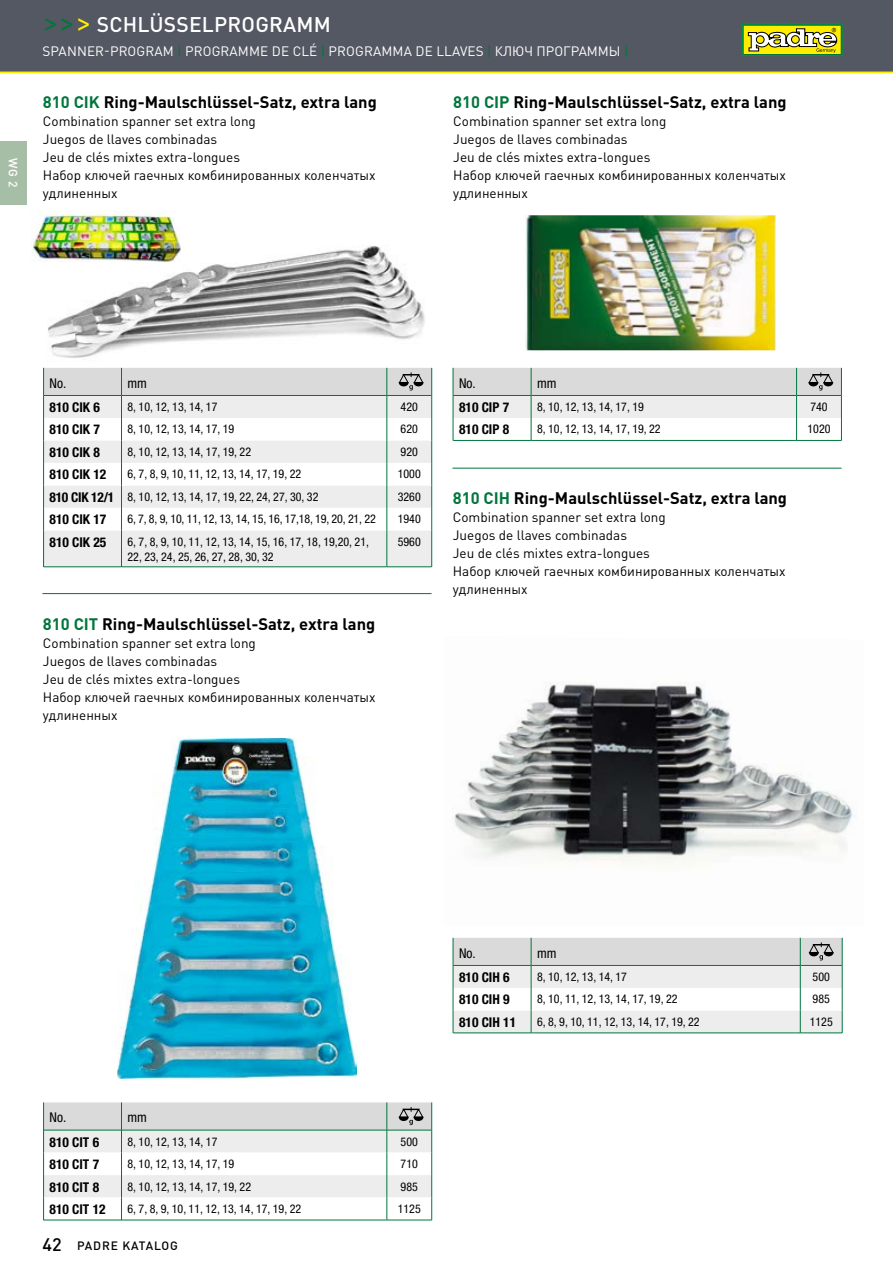
<style>
.page{position:relative;width:893px;height:1263px;background:#fff}
.page>*{position:absolute;margin:0;border:0;box-sizing:border-box;transform-origin:0 0}
.t1{font:500 21px "DIN Pro";letter-spacing:.01em;color:#fff}
.t2{font:700 16.5px "DIN Pro";color:#000}
.t3{font:13.5px/18px "DIN Pro";color:#000}
.t4{font:700 condensed 13.5px "Helvetica Neue";color:#000}
.t5{font:13.5px "DIN Pro";letter-spacing:.01em;color:#fff}
.t6{font:condensed 13.5px "Helvetica Neue";color:#000}
.t7{font:condensed 12px/15px "Helvetica Neue";color:#000}
.t8{font:500 12px "DIN Pro";letter-spacing:.07em;color:#000}
.t9{font:500 12px "DIN Pro";color:#fff}
.s1{font-weight:400;font-size:31.5px;color:#00763c}
.s2{font-weight:400;font-size:31.5px;color:#ffed00}
.s3{color:#00763c}
.s4{font-weight:700;font-size:13.5px}
.s5{font-size:18px}
</style>
<div class="page">
<div style="left:0;top:0;width:893px;height:73px;background:#545863"></div>
<div style="left:742px;top:24px;width:100px;height:31px;border:1px solid #009641"></div>
<div style="left:744px;top:26px;width:96px;height:27px;background:#ffed00"></div>
<svg style="left:748px;top:28px;width:89px;height:25px"></svg>
<div style="left:0;top:141px;width:27px;height:64px;background:#a7bea6"></div>
<hr style="left:43px;top:593px;width:389px;height:1px;background:#00763c">
<hr style="left:452px;top:468px;width:389px;height:1px;background:#00763c">
<svg style="left:453px;top:368px;width:389px;height:73px"></svg>
<hr style="left:453px;top:1033px;width:78px;height:1px;background:#00763c">
<hr style="left:531px;top:1033px;width:269px;height:1px;background:#00763c">
<hr style="left:800px;top:1033px;width:42px;height:1px;background:#00763c">
<svg style="left:453px;top:938px;width:390px;height:95px"></svg>
<img style="left:46px;top:233px;width:379px;height:125px">
<div style="left:44px;top:530px;width:387px;height:36px;background:#ededed"></div>
<hr style="left:43px;top:530px;width:1px;height:37px;background:#00763c">
<hr style="left:121px;top:530px;width:1px;height:37px;background:#00763c">
<hr style="left:387px;top:530px;width:1px;height:37px;background:#00763c">
<hr style="left:431px;top:530px;width:1px;height:37px;background:#00763c">
<hr style="left:44px;top:566px;width:77px;height:1px;background:#00763c">
<hr style="left:122px;top:566px;width:265px;height:1px;background:#00763c">
<hr style="left:387px;top:566px;width:45px;height:1px;background:#00763c">
<svg style="left:43px;top:368px;width:389px;height:162px"></svg>
<hr style="left:44px;top:1220px;width:77px;height:1px;background:#00763c">
<hr style="left:122px;top:1220px;width:265px;height:1px;background:#00763c">
<hr style="left:387px;top:1220px;width:45px;height:1px;background:#00763c">
<svg style="left:43px;top:1102px;width:389px;height:118px"></svg>
<img style="left:117px;top:738px;width:240px;height:341px">
<img style="left:525px;top:215px;width:251px;height:135px">
<img style="left:453px;top:683px;width:403px;height:180px">
<img style="left:32px;top:211px;width:148px;height:50px">
<p class="t9" style="left:21px;top:158px;width:31px;rotate:90deg">WG 2</p>
<h1 class="t1" style="left:43px;top:10px;width:290px"><span class="s1">&gt;&gt;</span><span class="s2">&gt;</span> SCHLÜSSELPROGRAMM</h1>
<p class="t5" style="left:43px;top:41px;width:587px">SPANNER-PROGRAM <span class="s3">|</span> PROGRAMME DE CLÉ <span class="s3">|</span> PROGRAMMA DE LLAVES <span class="s3">|</span> КЛЮЧ ПРОГРАММЫ <span class="s3">|</span></p>
<p class="t2" style="left:43px;top:91px;width:335px"><span class="s3">810 CIK</span> Ring-Maulschlüssel-Satz, extra lang</p>
<p class="t3" style="left:43px;top:112px;width:334px">Combination spanner set extra long<br>Juegos de llaves combinadas<br>Jeu de clés mixtes extra-longues<br>Набор ключей гаечных комбинированных коленчатых удлиненных</p>
<p class="t2" style="left:453px;top:91px;width:335px"><span class="s3">810 CIP</span> Ring-Maulschlüssel-Satz, extra lang</p>
<p class="t3" style="left:453px;top:112px;width:334px">Combination spanner set extra long<br>Juegos de llaves combinadas<br>Jeu de clés mixtes extra-longues<br>Набор ключей гаечных комбинированных коленчатых удлиненных</p>
<p class="t6" style="left:50px;top:375px;width:18px">No.</p>
<p class="t6" style="left:128px;top:375px;width:21px">mm</p>
<p class="t4" style="left:50px;top:399px;width:52px">810 CIK 6</p>
<p class="t7" style="left:128px;top:399px;width:91px">8, 10, 12, 13, 14, 17</p>
<p class="t7" style="left:401px;top:399px;width:19px">420</p>
<p class="t4" style="left:50px;top:421px;width:52px">810 CIK 7</p>
<p class="t7" style="left:128px;top:422px;width:108px">8, 10, 12, 13, 14, 17, 19</p>
<p class="t7" style="left:401px;top:422px;width:19px">620</p>
<p class="t4" style="left:50px;top:444px;width:52px">810 CIK 8</p>
<p class="t7" style="left:128px;top:444px;width:125px">8, 10, 12, 13, 14, 17, 19, 22</p>
<p class="t7" style="left:401px;top:444px;width:19px">920</p>
<p class="t4" style="left:50px;top:466px;width:58px">810 CIK 12</p>
<p class="t7" style="left:128px;top:466px;width:175px">6, 7, 8, 9, 10, 11, 12, 13, 14, 17, 19, 22</p>
<p class="t7" style="left:398px;top:466px;width:25px">1000</p>
<p class="t7" style="left:50px;top:489px;width:270px"><span class="s4">810 CIK 12/1</span> 8, 10, 12, 13, 14, 17, 19, 22, 24, 27, 30, 32</p>
<p class="t7" style="left:398px;top:489px;width:25px">3260</p>
<p class="t4" style="left:50px;top:511px;width:58px">810 CIK 17</p>
<p class="t7" style="left:128px;top:511px;width:250px">6, 7, 8, 9, 10, 11, 12, 13, 14, 15, 16, 17,18, 19, 20, 21, 22</p>
<p class="t7" style="left:398px;top:511px;width:25px">1940</p>
<p class="t4" style="left:50px;top:534px;width:58px">810 CIK 25</p>
<p class="t7" style="left:128px;top:534px;width:243px">6, 7, 8, 9, 10, 11, 12, 13, 14, 15, 16, 17, 18, 19,20, 21,<br>22, 23, 24, 25, 26, 27, 28, 30, 32</p>
<p class="t7" style="left:398px;top:534px;width:25px">5960</p>
<p class="t2" style="left:43px;top:613px;width:334px"><span class="s3">810 CIT</span> Ring-Maulschlüssel-Satz, extra lang</p>
<p class="t3" style="left:43px;top:634px;width:334px">Combination spanner set extra long<br>Juegos de llaves combinadas<br>Jeu de clés mixtes extra-longues<br>Набор ключей гаечных комбинированных коленчатых удлиненных</p>
<p class="t6" style="left:459px;top:375px;width:18px">No.</p>
<p class="t6" style="left:537px;top:375px;width:21px">mm</p>
<p class="t4" style="left:459px;top:399px;width:52px">810 CIP 7</p>
<p class="t7" style="left:537px;top:399px;width:108px">8, 10, 12, 13, 14, 17, 19</p>
<p class="t7" style="left:810px;top:399px;width:19px">740</p>
<p class="t4" style="left:459px;top:421px;width:52px">810 CIP 8</p>
<p class="t7" style="left:537px;top:422px;width:125px">8, 10, 12, 13, 14, 17, 19, 22</p>
<p class="t7" style="left:807px;top:422px;width:25px">1020</p>
<p class="t2" style="left:453px;top:487px;width:336px"><span class="s3">810 CIH</span> Ring-Maulschlüssel-Satz, extra lang</p>
<p class="t3" style="left:453px;top:508px;width:334px">Combination spanner set extra long<br>Juegos de llaves combinadas<br>Jeu de clés mixtes extra-longues<br>Набор ключей гаечных комбинированных коленчатых удлиненных</p>
<p class="t6" style="left:50px;top:1110px;width:18px">No.</p>
<p class="t6" style="left:128px;top:1110px;width:21px">mm</p>
<p class="t4" style="left:50px;top:1133px;width:51px">810 CIT 6</p>
<p class="t7" style="left:128px;top:1134px;width:91px">8, 10, 12, 13, 14, 17</p>
<p class="t7" style="left:401px;top:1134px;width:19px">500</p>
<p class="t4" style="left:50px;top:1156px;width:51px">810 CIT 7</p>
<p class="t7" style="left:128px;top:1156px;width:108px">8, 10, 12, 13, 14, 17, 19</p>
<p class="t7" style="left:401px;top:1156px;width:19px">710</p>
<p class="t4" style="left:50px;top:1178px;width:51px">810 CIT 8</p>
<p class="t7" style="left:128px;top:1179px;width:125px">8, 10, 12, 13, 14, 17, 19, 22</p>
<p class="t7" style="left:401px;top:1179px;width:19px">985</p>
<p class="t4" style="left:50px;top:1201px;width:58px">810 CIT 12</p>
<p class="t7" style="left:128px;top:1201px;width:175px">6, 7, 8, 9, 10, 11, 12, 13, 14, 17, 19, 22</p>
<p class="t7" style="left:398px;top:1201px;width:25px">1125</p>
<p class="t8" style="left:43px;top:1237px;width:137px"><span class="s5">42</span> PADRE KATALOG</p>
<p class="t6" style="left:459px;top:945px;width:18px">No.</p>
<p class="t6" style="left:537px;top:945px;width:21px">mm</p>
<p class="t4" style="left:459px;top:969px;width:52px">810 CIH 6</p>
<p class="t7" style="left:537px;top:969px;width:91px">8, 10, 12, 13, 14, 17</p>
<p class="t7" style="left:813px;top:969px;width:19px">500</p>
<p class="t4" style="left:459px;top:991px;width:52px">810 CIH 9</p>
<p class="t7" style="left:537px;top:991px;width:142px">8, 10, 11, 12, 13, 14, 17, 19, 22</p>
<p class="t7" style="left:813px;top:991px;width:19px">985</p>
<p class="t4" style="left:459px;top:1014px;width:59px">810 CIH 11</p>
<p class="t7" style="left:537px;top:1014px;width:164px">6, 8, 9, 10, 11, 12, 13, 14, 17, 19, 22</p>
<p class="t7" style="left:810px;top:1014px;width:25px">1125</p>
</div>
